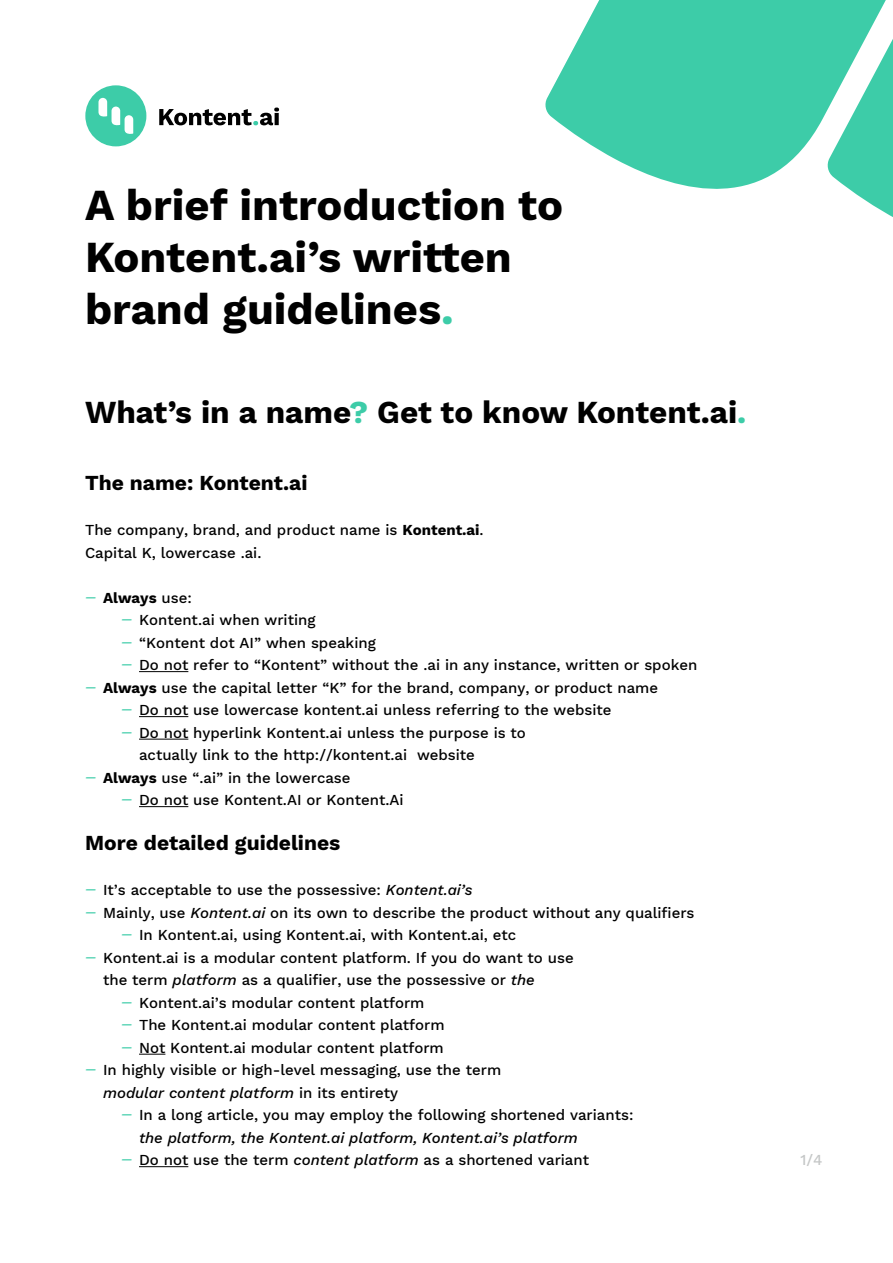
<style>
.page{position:relative;width:893px;height:1263px;background:#fff}
.page>*{position:absolute;margin:0;border:0;box-sizing:border-box;transform-origin:0 0}
.t1{font:700 43.5px/52.2px "Work Sans";color:#000}
.t2{font:700 31.5px "Work Sans";color:#000}
.t3{font:700 21px "Work Sans";color:#000}
.t4{font:500 15px/22.5px "Work Sans";color:#000}
.t5{font:700 15px "Work Sans";color:#000}
.t6{font:500 15px "Work Sans";color:#c5c7c7}
.s1{color:#3dcca8}
.s2{font-weight:700}
.s3{font-weight:500}
.s4{font-style:italic}
</style>
<div class="page">
<svg style="left:159px;top:108px;width:120px;height:17px"></svg>
<svg style="left:275px;top:113px;width:4px;height:12px"></svg>
<div style="left:85px;top:85px;width:61px;height:61px;background:#3dcca8;border-radius:50%"></div>
<svg style="left:98px;top:98px;width:35px;height:36px"></svg>
<hr style="left:139px;top:671px;width:49px;height:1px;background:#000">
<hr style="left:139px;top:716px;width:49px;height:1px;background:#000">
<hr style="left:139px;top:739px;width:49px;height:1px;background:#000">
<hr style="left:139px;top:806px;width:49px;height:1px;background:#000">
<svg style="left:139px;top:1054px;width:26px;height:1px"></svg>
<hr style="left:139px;top:1166px;width:49px;height:1px;background:#000">
<svg style="left:545px;top:0;width:348px;height:217px;fill:#3dcca8"></svg>
<h1 class="t1" style="left:85px;top:177px;width:480px">A brief introduction to<br>Kontent.ai’s written brand guidelines<span class="s1">.</span></h1>
<h2 class="t2" style="left:85px;top:388px;width:663px">What’s in a name<span class="s1">?</span> Get to know Kontent.ai<span class="s1">.</span></h2>
<h3 class="t3" style="left:85px;top:467px;width:224px">The name: Kontent.ai</h3>
<p class="t4" style="left:85px;top:518px;width:400px">The company, brand, and product name is <span class="s2">Kontent.ai</span>.<br>Capital K, lowercase .ai.</p>
<p class="t5" style="left:85px;top:586px;width:108px"><span class="s1">•</span> Always <span class="s3">use:</span></p>
<p class="t4" style="left:121px;top:608px;width:196px"><span class="s1">•</span> Kontent.ai when writing</p>
<p class="t4" style="left:121px;top:631px;width:256px"><span class="s1">•</span> “Kontent dot AI” when speaking</p>
<p class="t4" style="left:121px;top:653px;width:578px"><span class="s1">•</span> Do not refer to “Kontent” without the .ai in any instance, written or spoken</p>
<p class="t4" style="left:85px;top:676px;width:575px"><span class="s1">•</span> <span class="s2">Always</span> use the capital letter “K” for the brand, company, or product name</p>
<p class="t4" style="left:121px;top:698px;width:492px"><span class="s1">•</span> Do not use lowercase kontent.ai unless referring to the website</p>
<p class="t4" style="left:139px;top:721px;width:388px;text-indent:-18px"><span class="s1">•</span> Do not hyperlink Kontent.ai unless the purpose is to actually link to the http://kontent.ai website</p>
<p class="t4" style="left:85px;top:766px;width:267px"><span class="s1">•</span> <span class="s2">Always</span> use “.ai” in the lowercase</p>
<p class="t4" style="left:121px;top:788px;width:284px"><span class="s1">•</span> Do not use Kontent.AI or Kontent.Ai</p>
<h3 class="t3" style="left:85px;top:827px;width:257px">More detailed guidelines</h3>
<p class="t4" style="left:85px;top:878px;width:389px"><span class="s1">•</span> It’s acceptable to use the possessive: <span class="s4">Kontent.ai’s</span></p>
<p class="t4" style="left:85px;top:901px;width:611px"><span class="s1">•</span> Mainly, use <span class="s4">Kontent.ai</span> on its own to describe the product without any qualifiers</p>
<p class="t4" style="left:121px;top:923px;width:397px"><span class="s1">•</span> In Kontent.ai, using Kontent.ai, with Kontent.ai, etc</p>
<p class="t4" style="left:103px;top:946px;width:472px;text-indent:-18px"><span class="s1">•</span> Kontent.ai is a modular content platform. If you do want to use the term <span class="s4">platform</span> as a qualifier, use the possessive or <span class="s4">the</span></p>
<p class="t4" style="left:121px;top:991px;width:305px"><span class="s1">•</span> Kontent.ai’s modular content platform</p>
<p class="t4" style="left:121px;top:1013px;width:325px"><span class="s1">•</span> The Kontent.ai modular content platform</p>
<p class="t4" style="left:121px;top:1036px;width:324px"><span class="s1">•</span> Not Kontent.ai modular content platform</p>
<p class="t4" style="left:103px;top:1058px;width:400px;text-indent:-18px"><span class="s1">•</span> In highly visible or high-level messaging, use the term <span class="s4">modular content platform</span> in its entirety</p>
<p class="t4" style="left:139px;top:1103px;width:496px;text-indent:-18px"><span class="s1">•</span> In a long article, you may employ the following shortened variants: <span class="s4">the platform, the Kontent.ai platform, Kontent.ai’s platform</span></p>
<p class="t4" style="left:121px;top:1148px;width:470px"><span class="s1">•</span> Do not use the term <span class="s4">content platform</span> as a shortened variant</p>
<p class="t6" style="left:800px;top:1149px;width:24px">1/4</p>
</div>
